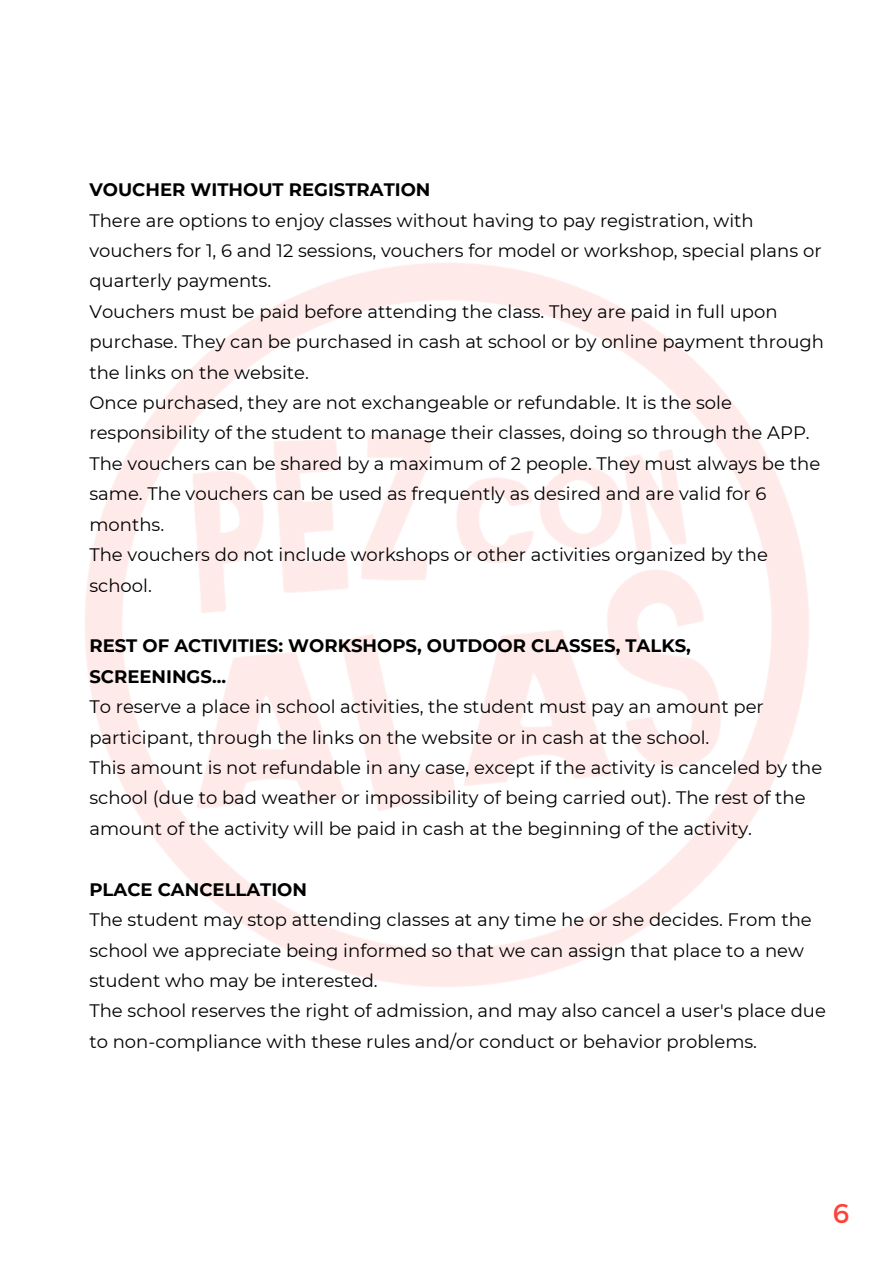
<style>
.page{position:relative;width:894px;height:1264px;background:#fff}
.page>*{position:absolute;margin:0;border:0;box-sizing:border-box;transform-origin:0 0}
.t1{font:27px "Montserrat";color:#ff4238}
.t2{font:18px/30.5px "Montserrat";color:#000}
.t3{font:700 18px/30.5px "Montserrat";color:#000}
</style>
<div class="page">
<p class="t3" style="left:89px;top:174px;width:342px">VOUCHER WITHOUT REGISTRATION</p>
<p class="t2" style="left:89px;top:205px;width:733px">There are options to enjoy classes without having to pay registration, with vouchers for 1, 6 and 12 sessions, vouchers for model or workshop, special plans or quarterly payments.</p>
<p class="t2" style="left:89px;top:296px;width:736px">Vouchers must be paid before attending the class. They are paid in full upon purchase. They can be purchased in cash at school or by online payment through the links on the website.</p>
<p class="t2" style="left:89px;top:387px;width:721px">Once purchased, they are not exchangeable or refundable. It is the sole responsibility of the student to manage their classes, doing so through the APP.</p>
<p class="t2" style="left:89px;top:448px;width:732px">The vouchers can be shared by a maximum of 2 people. They must always be the same. The vouchers can be used as frequently as desired and are valid for 6 months.</p>
<p class="t2" style="left:89px;top:539px;width:679px">The vouchers do not include workshops or other activities organized by the school.</p>
<p class="t3" style="left:89px;top:630px;width:602px">REST OF ACTIVITIES: WORKSHOPS, OUTDOOR CLASSES, TALKS,<br>SCREENINGS...</p>
<p class="t2" style="left:89px;top:691px;width:675px">To reserve a place in school activities, the student must pay an amount per participant, through the links on the website or in cash at the school.</p>
<p class="t2" style="left:89px;top:752px;width:734px">This amount is not refundable in any case, except if the activity is canceled by the school (due to bad weather or impossibility of being carried out). The rest of the amount of the activity will be paid in cash at the beginning of the activity.</p>
<p class="t3" style="left:89px;top:874px;width:219px">PLACE CANCELLATION</p>
<p class="t2" style="left:89px;top:904px;width:723px">The student may stop attending classes at any time he or she decides. From the school we appreciate being informed so that we can assign that place to a new student who may be interested.</p>
<p class="t2" style="left:89px;top:995px;width:737px">The school reserves the right of admission, and may also cancel a user's place due to non-compliance with these rules and/or conduct or behavior problems.</p>
<p class="t1" style="left:832px;top:1195px;width:18px">6</p>
</div>
